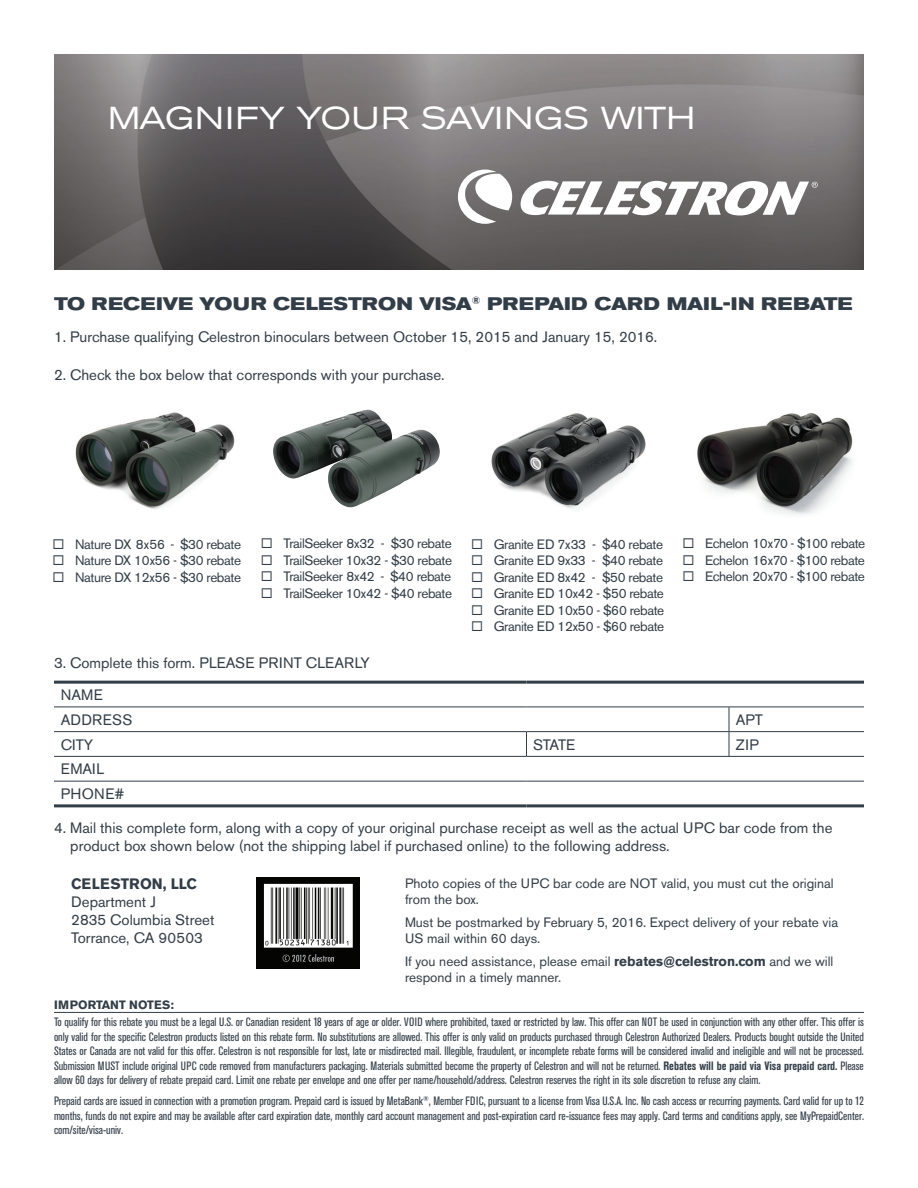
<style>
.page{position:relative;width:918px;height:1188px;background:#fff}
.page>*{position:absolute;margin:0;border:0;box-sizing:border-box;transform-origin:0 0}
.t1{font:expanded 31.5px "Akzidenz Grotesk BE";color:#fff}
.t2{font:700 expanded 18px "Akzidenz Grotesk BE";letter-spacing:.015em;color:#323d47}
.t3{font:15px/18px "Akzidenz Grotesk BE";color:#323d47}
.t4{font:15px/24.8px "Akzidenz Grotesk BE";letter-spacing:.02em;color:#323d47}
.t5{font:700 15px "Akzidenz Grotesk BE";color:#323d47}
.t6{font:13.5px "Akzidenz Grotesk BE";letter-spacing:-.03em;color:#323d47}
.t7{font:13.5px/16.2px "Akzidenz Grotesk BE";color:#323d47}
.t8{font:condensed 12px/14.4px "Akzidenz Grotesk BE";color:#323d47;text-align:justify}
.t9{font:700 12px "Akzidenz Grotesk BE";color:#323d47}
.s1{font-weight:700}
</style>
<div class="page">
<img style="left:54px;top:54px;width:810px;height:216px">
<svg style="left:519px;top:181px;width:299px;height:35px"></svg>
<svg style="left:458px;top:170px;width:54px;height:54px"></svg>
<img style="left:75px;top:412px;width:160px;height:97px">
<hr style="left:54px;top:681px;width:472px;height:3px;background:#323d47">
<hr style="left:526px;top:681px;width:203px;height:3px;background:#323d47">
<hr style="left:729px;top:681px;width:135px;height:3px;background:#323d47">
<hr style="left:54px;top:804px;width:472px;height:3px;background:#323d47">
<hr style="left:526px;top:804px;width:203px;height:3px;background:#323d47">
<hr style="left:729px;top:804px;width:135px;height:3px;background:#323d47">
<hr style="left:54px;top:707px;width:472px;height:1px;background:#323d47">
<hr style="left:526px;top:707px;width:203px;height:1px;background:#323d47">
<hr style="left:729px;top:707px;width:135px;height:1px;background:#323d47">
<hr style="left:54px;top:731px;width:472px;height:1px;background:#323d47">
<hr style="left:526px;top:731px;width:203px;height:1px;background:#323d47">
<svg style="left:526px;top:732px;width:1px;height:24px"></svg>
<hr style="left:729px;top:731px;width:135px;height:1px;background:#323d47">
<svg style="left:729px;top:707px;width:1px;height:49px"></svg>
<hr style="left:54px;top:756px;width:472px;height:1px;background:#323d47">
<hr style="left:526px;top:756px;width:203px;height:1px;background:#323d47">
<hr style="left:729px;top:756px;width:135px;height:1px;background:#323d47">
<hr style="left:54px;top:781px;width:472px;height:1px;background:#323d47">
<hr style="left:526px;top:781px;width:203px;height:1px;background:#323d47">
<hr style="left:729px;top:781px;width:135px;height:1px;background:#323d47">
<img style="left:256px;top:878px;width:103px;height:90px">
<hr style="left:54px;top:1012px;width:810px;height:1px;background:#323d47">
<img style="left:273px;top:410px;width:167px;height:98px">
<img style="left:491px;top:413px;width:155px;height:96px">
<img style="left:697px;top:413px;width:156px;height:102px">
<h1 class="t1" style="left:108px;top:99px;width:589px">MAGNIFY YOUR SAVINGS WITH</h1>
<h2 class="t2" style="left:54px;top:293px;width:800px">TO RECEIVE YOUR CELESTRON VISA<sup>®</sup> PREPAID CARD MAIL-IN REBATE</h2>
<p class="t3" style="left:54px;top:328px;width:605px">1. Purchase qualifying Celestron binoculars between October 15, 2015 and January 15, 2016.</p>
<p class="t3" style="left:54px;top:366px;width:392px">2. Check the box below that corresponds with your purchase.</p>
<p class="t6" style="left:52px;top:536px;width:190px">◻ Nature DX 8x56 - $30 rebate</p>
<p class="t6" style="left:52px;top:553px;width:190px">◻ Nature DX 10x56 - $30 rebate</p>
<p class="t6" style="left:52px;top:569px;width:190px">◻ Nature DX 12x56 - $30 rebate</p>
<p class="t6" style="left:261px;top:535px;width:192px">◻ TrailSeeker 8x32 - $30 rebate</p>
<p class="t6" style="left:261px;top:552px;width:193px">◻ TrailSeeker 10x32 - $30 rebate</p>
<p class="t6" style="left:261px;top:568px;width:192px">◻ TrailSeeker 8x42 - $40 rebate</p>
<p class="t6" style="left:261px;top:585px;width:193px">◻ TrailSeeker 10x42 - $40 rebate</p>
<p class="t6" style="left:471px;top:536px;width:194px">◻ Granite ED 7x33 - $40 rebate</p>
<p class="t6" style="left:471px;top:553px;width:194px">◻ Granite ED 9x33 - $40 rebate</p>
<p class="t6" style="left:471px;top:569px;width:194px">◻ Granite ED 8x42 - $50 rebate</p>
<p class="t6" style="left:471px;top:586px;width:195px">◻ Granite ED 10x42 - $50 rebate</p>
<p class="t6" style="left:471px;top:602px;width:195px">◻ Granite ED 10x50 - $60 rebate</p>
<p class="t6" style="left:471px;top:619px;width:195px">◻ Granite ED 12x50 - $60 rebate</p>
<p class="t6" style="left:682px;top:535px;width:184px">◻ Echelon 10x70 - $100 rebate</p>
<p class="t6" style="left:682px;top:552px;width:184px">◻ Echelon 16x70 - $100 rebate</p>
<p class="t6" style="left:682px;top:568px;width:184px">◻ Echelon 20x70 - $100 rebate</p>
<p class="t3" style="left:61px;top:647px;width:310px;line-height:32.2px;text-indent:-7px">3. Complete this form. PLEASE PRINT CLEARLY<br>NAME</p>
<p class="t4" style="left:61px;top:707px;width:73px">ADDRESS</p>
<p class="t3" style="left:736px;top:711px;width:29px">APT</p>
<p class="t3" style="left:61px;top:735px;width:34px">CITY</p>
<p class="t3" style="left:533px;top:735px;width:43px">STATE</p>
<p class="t3" style="left:736px;top:735px;width:25px">ZIP</p>
<p class="t4" style="left:61px;top:757px;width:65px">EMAIL<br>PHONE#</p>
<p class="t3" style="left:70px;top:819px;width:764px;text-indent:-16px">4. Mail this complete form, along with a copy of your original purchase receipt as well as the actual UPC bar code from the product box shown below (not the shipping label if purchased online) to the following address.</p>
<p class="t5" style="left:71px;top:875px;width:127px">CELESTRON, LLC</p>
<p class="t3" style="left:71px;top:893px;width:145px">Department J<br>2835 Columbia Street<br>Torrance, CA 90503</p>
<p class="t7" style="left:405px;top:875px;width:430px">Photo copies of the UPC bar code are NOT valid, you must cut the original from the box.</p>
<p class="t7" style="left:405px;top:914px;width:435px">Must be postmarked by February 5, 2016. Expect delivery of your rebate via<br>US mail within 60 days.</p>
<p class="t7" style="left:405px;top:953px;width:430px">If you need assistance, please email <span class="s1">rebates@celestron.com</span> and we will respond in a timely manner.</p>
<p class="t9" style="left:54px;top:998px;width:122px">IMPORTANT NOTES:</p>
<p class="t8" style="left:54px;top:1015px;width:812px">To qualify for this rebate you must be a legal U.S. or Canadian resident 18 years of age or older. VOID where prohibited, taxed or restricted by law. This offer can NOT be used in conjunction with any other offer. This offer is only valid for the specific Celestron products listed on this rebate form. No substitutions are allowed. This offer is only valid on products purchased through Celestron Authorized Dealers. Products bought outside the United States or Canada are not valid for this offer. Celestron is not responsible for lost, late or misdirected mail. Illegible, fraudulent, or incomplete rebate forms will be considered invalid and ineligible and will not be processed.<br>Submission MUST include original UPC code removed from manufacturers packaging. Materials submitted become the property of Celestron and will not be returned. <span class="s1">Rebates will be paid via Visa prepaid card.</span> Please allow 60 days for delivery of rebate prepaid card. Limit one rebate per envelope and one offer per name/household/address. Celestron reserves the right in its sole discretion to refuse any claim.</p>
<p class="t8" style="left:54px;top:1094px;width:812px">Prepaid cards are issued in connection with a promotion program. Prepaid card is issued by MetaBank<sup>®</sup>, Member FDIC, pursuant to a license from Visa U.S.A. Inc. No cash access or recurring payments. Card valid for up to 12 months, funds do not expire and may be available after card expiration date, monthly card account management and post-expiration card re-issuance fees may apply. Card terms and conditions apply, see MyPrepaidCenter. com/site/visa-univ.</p>
</div>
